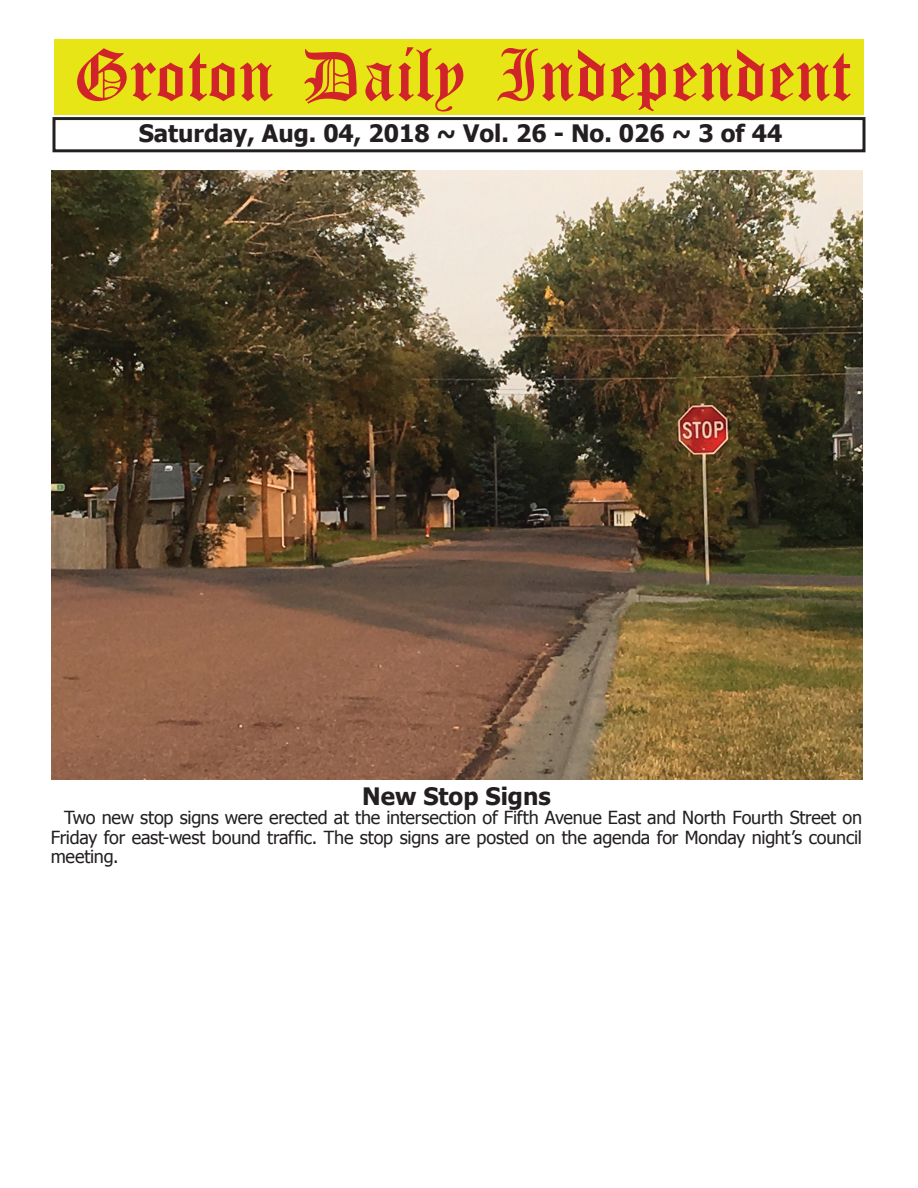
<style>
.page{position:relative;width:918px;height:1188px;background:#fff}
.page>*{position:absolute;margin:0;border:0;box-sizing:border-box;transform-origin:0 0}
.t1{font:54px "Old English Five";color:#d1232a}
.t2{font:700 24px "Tahoma";color:#231f20}
.t3{font:18px/19.5px "Tahoma";letter-spacing:-.01em;color:#231f20;text-align:justify}
</style>
<div class="page">
<div style="left:52px;top:117px;width:814px;height:35px;border:3px solid #231f20"></div>
<div style="left:54px;top:40px;width:810px;height:75px;background:#e7e515"></div>
<img style="left:51px;top:171px;width:811px;height:608px">
<h1 class="t1" style="left:73px;top:50px;width:779px">Groton Daily Independent</h1>
<h2 class="t2" style="left:139px;top:116px;width:645px">Saturday, Aug. 04, 2018 ~ Vol. 26 - No. 026 ~ 3 of 44</h2>
<h2 class="t2" style="left:362px;top:779px;width:190px">New Stop Signs</h2>
<p class="t3" style="left:51px;top:807px;width:813px;text-indent:14px">Two new stop signs were erected at the intersection of Fifth Avenue East and North Fourth Street on Friday for east-west bound traffic. The stop signs are posted on the agenda for Monday night’s council meeting.</p>
</div>
